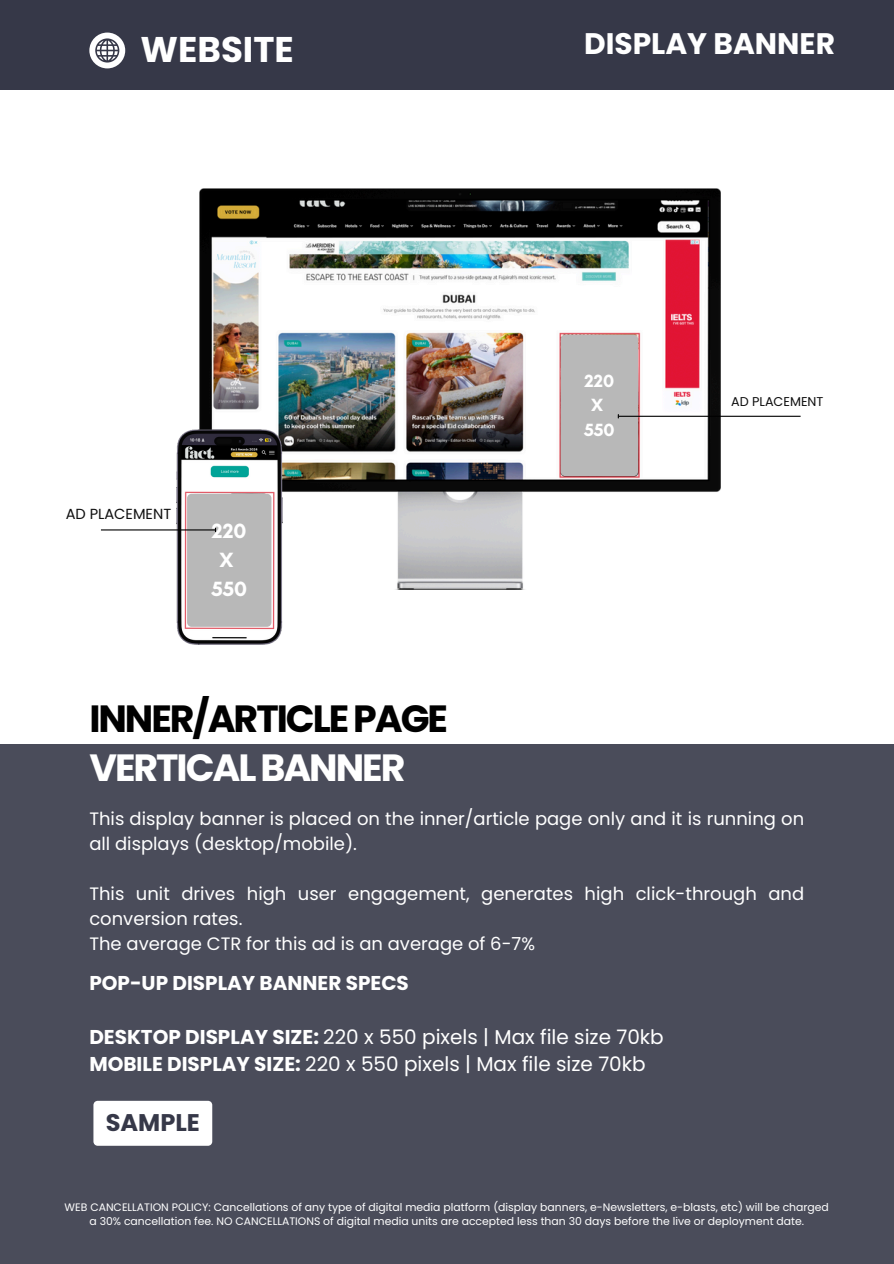
<style>
.page{position:relative;width:894px;height:1264px;background:#fff}
.page>*{position:absolute;margin:0;border:0;box-sizing:border-box;transform-origin:0 0}
.t1{font:700 37.95px/48.3px "Poppins";letter-spacing:-.055em;color:#000}
.t2{font:700 35.7px "Poppins";color:#fff}
.t3{font:700 29.7px "Poppins";color:#fff}
.t4{font:700 24px "Poppins";color:#363848}
.t5{font:700 21px/29.2px "Glacial Indifference";color:#fff;text-align:center}
.t6{font:19.95px/27px "Poppins";color:#fff}
.t7{font:700 19.95px "Poppins";color:#fff}
.t8{font:18px/24.9px "Poppins";color:#fff}
.t9{font:700 18px/24.8px "Glacial Indifference";color:#fff;text-align:center}
.t10{font:14.55px "Poppins";color:#101010}
.t11{font:12.75px "Poppins";color:#101010}
.t12{font:10.8px/14.4px "Poppins";color:#fff;text-align:center}
.s1{color:#fff}
.s2{font-weight:700}
</style>
<div class="page">
<div style="left:0;top:743px;width:893px;height:520px;background:#4a4c5a"></div>
<div style="left:0;top:0;width:893px;height:89px;background:#363848"></div>
<svg style="left:89px;top:33px;width:36px;height:35px"></svg>
<img style="left:199px;top:189px;width:521px;height:400px">
<hr style="left:618px;top:416px;width:182px;height:1px;background:#000">
<div style="left:560px;top:335px;width:77px;height:141px;background:#b8b8b8"></div>
<img style="left:176px;top:430px;width:106px;height:214px">
<div style="left:93px;top:1100px;width:119px;height:45px;background:#fff"></div>
<hr style="left:101px;top:529px;width:114px;height:1px;background:#000">
<div style="left:187px;top:494px;width:84px;height:133px;background:#b8b8b8"></div>
<h2 class="t2" style="left:140px;top:24px;width:155px">WEBSITE</h2>
<h1 class="t10" style="left:66px;top:503px;width:107px">AD PLACEMENT</h1>
<h4 class="t5" style="left:211px;top:515px;width:37px">220<br>X<br>550</h4>
<p class="t1" style="left:89px;top:695px;width:360px">INNER/ARTICLE PAGE<br><span class="s1">VERTICAL BANNER</span></p>
<p class="t3" style="left:584px;top:22px;width:252px">DISPLAY BANNER</p>
<p class="t9" style="left:584px;top:368px;width:32px">220<br>X<br>550</p>
<h1 class="t11" style="left:730px;top:393px;width:94px">AD PLACEMENT</h1>
<p class="t8" style="left:89px;top:806px;width:716px">This display banner is placed on the inner/article page only and it is running on all displays (desktop/mobile).</p>
<h6 class="t8" style="left:89px;top:881px;width:716px">This unit drives high user engagement, generates high click-through and conversion rates.</h6>
<p class="t8" style="left:89px;top:931px;width:447px">The average CTR for this ad is an average of 6-7%</p>
<p class="t7" style="left:89px;top:968px;width:321px">POP-UP DISPLAY BANNER SPECS</p>
<h4 class="t6" style="left:89px;top:1023px;width:575px"><span class="s2">DESKTOP DISPLAY SIZE:</span> 220 x 550 pixels | Max file size 70kb<br><span class="s2">MOBILE DISPLAY SIZE:</span> 220 x 550 pixels | Max file size 70kb</h4>
<p class="t4" style="left:106px;top:1105px;width:96px">SAMPLE</p>
<p class="t12" style="left:65px;top:1199px;width:765px">WEB CANCELLATION POLICY: Cancellations of any type of digital media platform (display banners, e-Newsletters, e-blasts, etc) will be charged a 30% cancellation fee. NO CANCELLATIONS of digital media units are accepted less than 30 days before the live or deployment date.</p>
</div>
